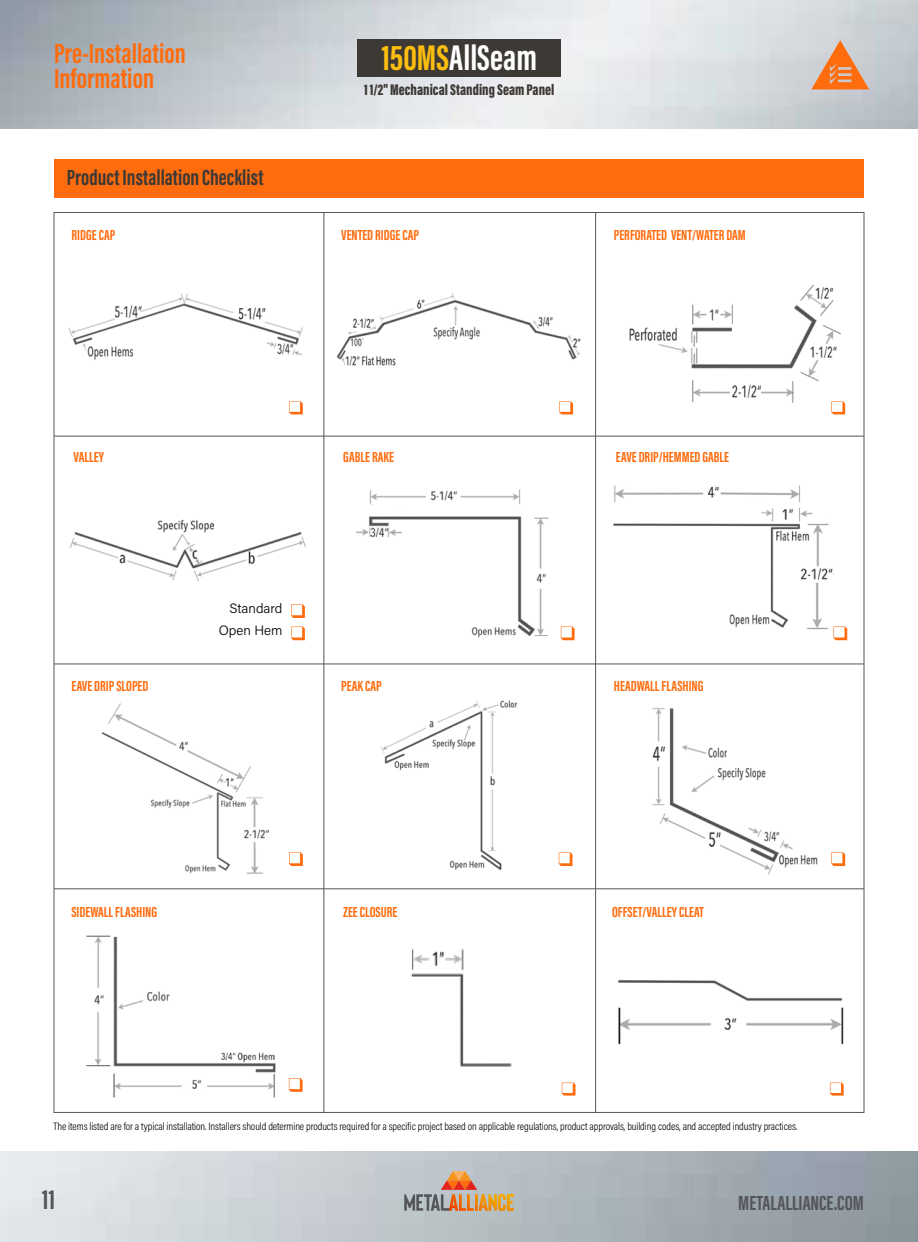
<style>
.page{position:relative;width:918px;height:1242px;background:#fff}
.page>*{position:absolute;margin:0;border:0;box-sizing:border-box;transform-origin:0 0}
.t1{font:700 36.75px "Acumin Pro Extra Cond";color:#fff}
.t2{font:700 28.5px/25.2px "Acumin Pro Extra Cond";color:#ff6c0e}
.t3{font:700 28.5px "Acumin Pro Extra Cond";color:#54565a}
.t4{font:700 22.5px "Acumin Pro Extra Cond";color:#3d3935}
.t5{font:700 21px "Acumin Pro Extra Cond";color:#54565a}
.t6{font:900 15.9px "Acumin Pro Extra Cond";color:#3d3935}
.t7{font:700 15px "Acumin Pro Extra Cond";color:#ff6c0e}
.t8{font:300 13.5px/22.2px "Acumin Pro";color:#000;text-align:right}
.t9{font:300 10.8px "Acumin Pro Cond";letter-spacing:-.005em;color:#000}
.s1{color:#febe10}
</style>
<div class="page">
<svg style="left:404px;top:1171px;width:110px;height:40px;background:#bea792"></svg>
<img style="left:68px;top:293px;width:235px;height:67px">
<img style="left:411px;top:949px;width:101px;height:118px">
<img style="left:621px;top:708px;width:208px;height:182px">
<img style="left:380px;top:700px;width:147px;height:190px">
<img style="left:101px;top:703px;width:169px;height:171px">
<img style="left:70px;top:519px;width:236px;height:63px">
<img style="left:596px;top:255px;width:269px;height:180px">
<img style="left:86px;top:935px;width:203px;height:163px">
<img style="left:613px;top:485px;width:220px;height:145px">
<div style="left:54px;top:159px;width:810px;height:38px;background:#ff6c0e"></div>
<hr style="left:54px;top:436px;width:810px;height:1px;background:#54565a">
<hr style="left:54px;top:664px;width:810px;height:1px;background:#54565a">
<hr style="left:54px;top:888px;width:810px;height:1px;background:#54565a">
<hr style="left:324px;top:212px;width:1px;height:901px;background:#54565a">
<hr style="left:595px;top:212px;width:1px;height:901px;background:#54565a">
<svg style="left:291px;top:627px;width:14px;height:13px"></svg>
<svg style="left:561px;top:627px;width:14px;height:13px"></svg>
<svg style="left:833px;top:627px;width:14px;height:13px"></svg>
<svg style="left:289px;top:852px;width:14px;height:14px"></svg>
<svg style="left:559px;top:852px;width:13px;height:14px"></svg>
<svg style="left:831px;top:852px;width:14px;height:14px"></svg>
<svg style="left:289px;top:1078px;width:14px;height:14px"></svg>
<img style="left:336px;top:292px;width:245px;height:74px">
<img style="left:356px;top:489px;width:192px;height:149px">
<svg style="left:289px;top:401px;width:14px;height:13px"></svg>
<svg style="left:559px;top:401px;width:14px;height:13px"></svg>
<svg style="left:291px;top:604px;width:14px;height:14px"></svg>
<svg style="left:831px;top:401px;width:14px;height:13px"></svg>
<svg style="left:811px;top:40px;width:58px;height:49px;background:#e2a37d"></svg>
<div style="left:357px;top:39px;width:204px;height:38px;background:#3d3935"></div>
<img style="left:617px;top:980px;width:227px;height:108px">
<svg style="left:830px;top:1083px;width:14px;height:13px"></svg>
<svg style="left:562px;top:1083px;width:14px;height:13px"></svg>
<h2 class="t2" style="left:54px;top:40px;width:133px">Pre-Installation<br>Information</h2>
<h1 class="t1" style="left:382px;top:35px;width:157px"><span class="s1">150MS</span>AllSeam</h1>
<h3 class="t6" style="left:364px;top:80px;width:192px">1 1/2" Mechanical Standing Seam Panel</h3>
<h3 class="t4" style="left:67px;top:163px;width:198px">Product Installation Checklist</h3>
<h3 class="t7" style="left:72px;top:225px;width:45px">RIDGE CAP</h3>
<h3 class="t7" style="left:341px;top:225px;width:79px">VENTED RIDGE CAP</h3>
<h3 class="t7" style="left:614px;top:225px;width:133px">PERFORATED VENT/WATER DAM</h3>
<h3 class="t7" style="left:74px;top:448px;width:32px">VALLEY</h3>
<h3 class="t7" style="left:343px;top:448px;width:52px">GABLE RAKE</h3>
<h3 class="t7" style="left:616px;top:448px;width:115px">EAVE DRIP/HEMMED GABLE</h3>
<p class="t8" style="left:219px;top:596px;width:65px">Standard<br>Open Hem</p>
<h3 class="t7" style="left:72px;top:677px;width:78px">EAVE DRIP SLOPED</h3>
<h3 class="t7" style="left:341px;top:677px;width:42px">PEAK CAP</h3>
<h3 class="t7" style="left:614px;top:677px;width:91px">HEADWALL FLASHING</h3>
<h3 class="t7" style="left:71px;top:903px;width:87px">SIDEWALL FLASHING</h3>
<h3 class="t7" style="left:343px;top:903px;width:56px">ZEE CLOSURE</h3>
<h3 class="t7" style="left:612px;top:903px;width:94px">OFFSET/VALLEY CLEAT</h3>
<p class="t9" style="left:54px;top:1120px;width:746px">The items listed are for a typical installation. Installers should determine products required for a specific project based on applicable regulations, product approvals, building codes, and accepted industry practices.</p>
<h2 class="t3" style="left:42px;top:1182px;width:15px">11</h2>
<h3 class="t5" style="left:738px;top:1190px;width:127px">METALALLIANCE.COM</h3>
</div>
